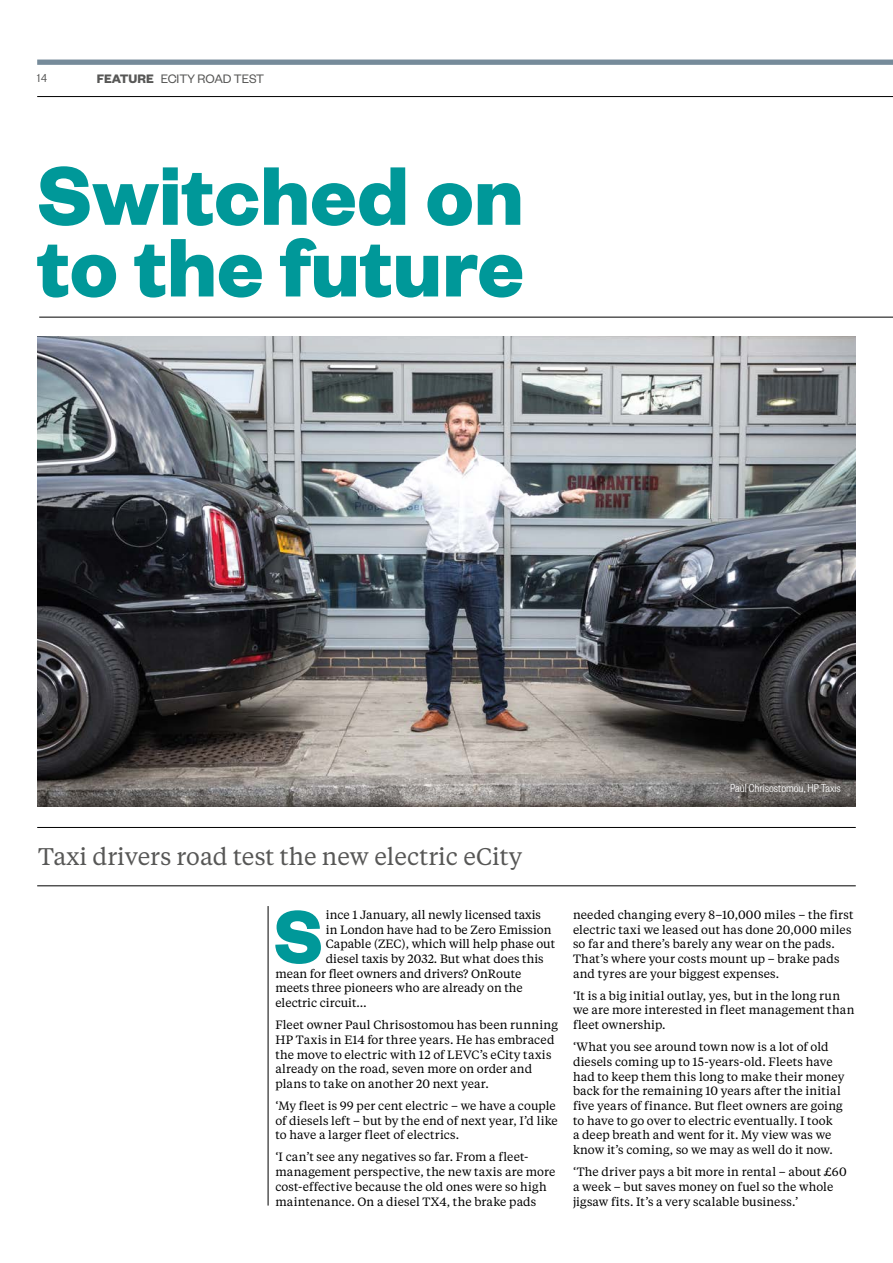
<style>
.page{position:relative;width:893px;height:1263px;background:#fff}
.page>*{position:absolute;margin:0;border:0;box-sizing:border-box;transform-origin:0 0}
._2018_styles_checked_Feature_Feature_Head{font:700 91.05px/71.7px "Founders Grotesk";color:#009899}
._2018_styles_checked_Feature_Bodycopy_-_d{font:700 82.05px "Founders Grotesk";color:#009899}
._2018_styles_checked_Feature_Standfirst_s{font:24px "Tiempos Text";color:#575756}
.t1{font:13.5px "Founders Grotesk";letter-spacing:-.01em;color:#575756}
.t2{font:300 12.75px "Founders Grotesk Cond";color:#fff}
.t3{font:12.75px "Founders Grotesk Cond";color:#575756}
._2018_styles_checked_Feature_Bodycopy{font:12px/14.7px "Tiempos Text";letter-spacing:.01em;color:#000}
._2018_styles_checked_Feature_Bodycopy_-_d-2{font:12px "Tiempos Text";color:#000}
.s1{font-weight:700}
</style>
<div class="page">
<hr style="left:37px;top:96px;width:856px;height:1px;background:#000">
<div style="left:37px;top:60px;width:856px;height:5px;background:#768b9a"></div>
<img style="left:37px;top:337px;width:819px;height:470px">
<hr style="left:37px;top:827px;width:819px;height:1px;background:#000">
<hr style="left:268px;top:906px;width:1px;height:299px;background:#000">
<hr style="left:39px;top:317px;width:854px;height:1px;background:#000">
<hr style="left:37px;top:885px;width:819px;height:1px;background:#000">
<p class="t3" style="left:37px;top:71px;width:11px">14</p>
<p class="t1" style="left:97px;top:70px;width:169px"><span class="s1">FEATURE</span> ECITY ROAD TEST</p>
<h2 class="_2018_styles_checked_Feature_Feature_Head" style="left:37px;top:155px;width:488px">Switched on to the future</h2>
<p class="t2" style="left:730px;top:781px;width:112px">Paul Chrisostomou, HP Taxis</p>
<p class="_2018_styles_checked_Feature_Standfirst_s" style="left:38px;top:840px;width:486px">Taxi drivers road test the new electric eCity</p>
<p class="_2018_styles_checked_Feature_Bodycopy_-_d" style="left:274px;top:884px;width:51px">S</p>
<p class="_2018_styles_checked_Feature_Bodycopy_-_d-2" style="left:326px;top:906px;width:217px">ince 1 January, all newly licensed taxis</p>
<p class="_2018_styles_checked_Feature_Bodycopy_-_d-2" style="left:326px;top:921px;width:227px">in London have had to be Zero Emission</p>
<p class="_2018_styles_checked_Feature_Bodycopy_-_d-2" style="left:326px;top:936px;width:231px">Capable (ZEC), which will help phase out</p>
<p class="_2018_styles_checked_Feature_Bodycopy_-_d-2" style="left:326px;top:951px;width:219px">diesel taxis by 2032. But what does this</p>
<p class="_2018_styles_checked_Feature_Bodycopy_-_d-2" style="left:275px;top:965px;width:248px">mean for fleet owners and drivers? OnRoute</p>
<p class="_2018_styles_checked_Feature_Bodycopy_-_d-2" style="left:275px;top:980px;width:249px">meets three pioneers who are already on the</p>
<p class="_2018_styles_checked_Feature_Bodycopy_-_d-2" style="left:275px;top:995px;width:93px">electric circuit…</p>
<p class="_2018_styles_checked_Feature_Bodycopy" style="left:275px;top:1017px;width:284px">Fleet owner Paul Chrisostomou has been running HP Taxis in E14 for three years. He has embraced the move to electric with 12 of LEVC’s eCity taxis already on the road, seven more on order and plans to take on another 20 next year.</p>
<p class="_2018_styles_checked_Feature_Bodycopy" style="left:275px;top:1098px;width:284px">‘My fleet is 99 per cent electric – we have a couple of diesels left – but by the end of next year, I’d like to have a larger fleet of electrics.</p>
<p class="_2018_styles_checked_Feature_Bodycopy" style="left:275px;top:1149px;width:282px">‘I can’t see any negatives so far. From a fleet&shy;management perspective, the new taxis are more cost-effective because the old ones were so high maintenance. On a diesel TX4, the brake pads</p>
<p class="_2018_styles_checked_Feature_Bodycopy" style="left:573px;top:907px;width:282px">needed changing every 8–10,000 miles – the first electric taxi we leased out has done 20,000 miles so far and there’s barely any wear on the pads.<br>That’s where your costs mount up – brake pads and tyres are your biggest expenses.</p>
<p class="_2018_styles_checked_Feature_Bodycopy" style="left:573px;top:987px;width:283px">‘It is a big initial outlay, yes, but in the long run we are more interested in fleet management than fleet ownership.</p>
<p class="_2018_styles_checked_Feature_Bodycopy" style="left:573px;top:1039px;width:273px">‘What you see around town now is a lot of old diesels coming up to 15-years-old. Fleets have had to keep them this long to make their money back for the remaining 10 years after the initial five years of finance. But fleet owners are going to have to go over to electric eventually. I took<br>a deep breath and went for it. My view was we know it’s coming, so we may as well do it now.</p>
<p class="_2018_styles_checked_Feature_Bodycopy" style="left:573px;top:1164px;width:275px">‘The driver pays a bit more in rental – about £60 a week – but saves money on fuel so the whole jigsaw fits. It’s a very scalable business.’</p>
</div>
